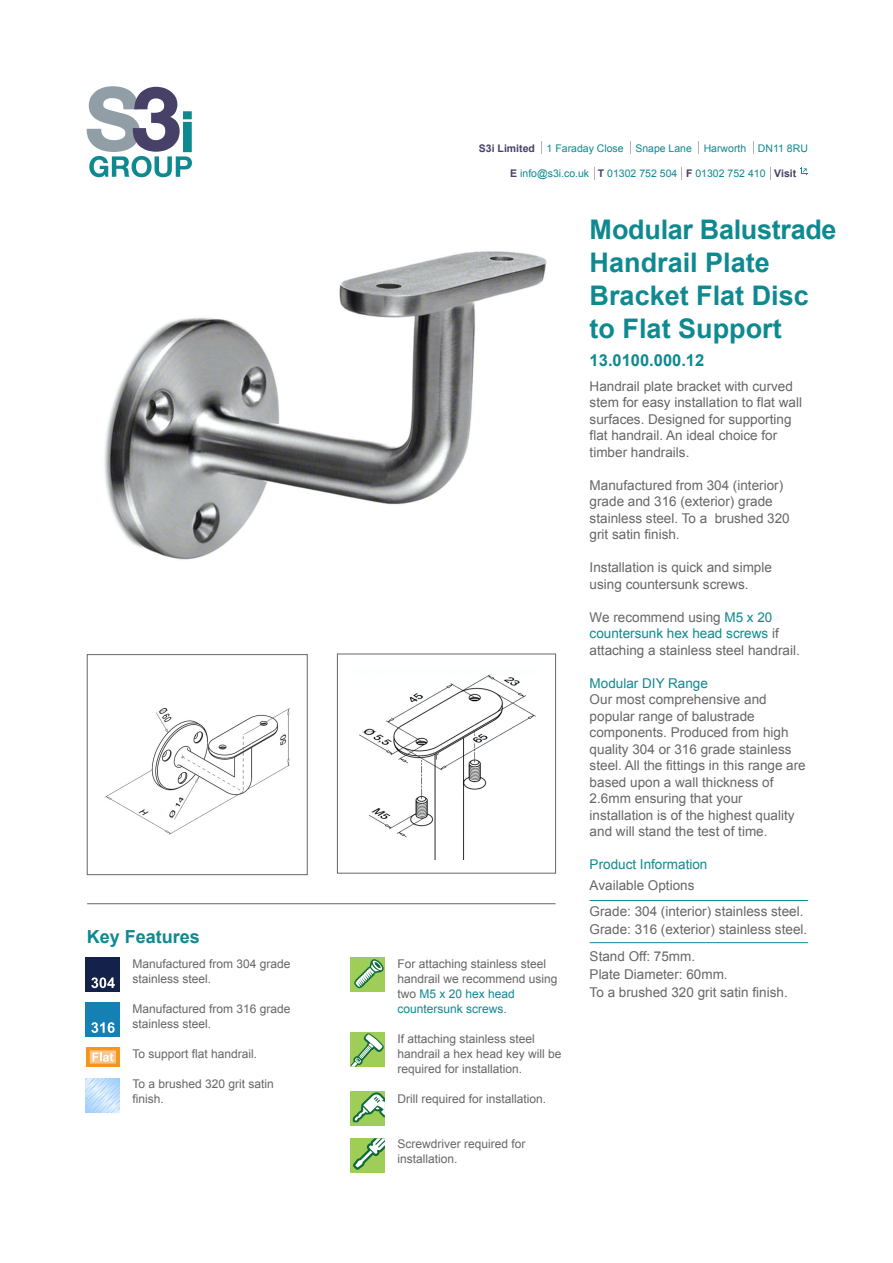
<style>
.page{position:relative;width:893px;height:1263px;background:#fff}
.page>*{position:absolute;margin:0;border:0;box-sizing:border-box;transform-origin:0 0}
.t1{font:700 27px/33px "Arial";color:#0f8990}
.t2{font:700 18px "Arial";color:#0f8990}
.t3{font:700 16.5px "Arial";color:#0f8990}
.t4{font:13.5px/16.5px "Arial";color:#676666}
.t5{font:13.5px "Arial";color:#0f8990}
.t6{font:12px/15px "Arial";color:#676666}
.t7{font:10.5px "Arial";color:#0f8990}
.s1{font-weight:700;color:#474067}
.s2{color:#0f8990}
</style>
<div class="page">
<img style="left:97px;top:177px;width:450px;height:383px">
<div style="left:87px;top:654px;width:220px;height:221px;background:#fff;border:1px solid #676666"></div>
<div style="left:337px;top:654px;width:219px;height:219px;background:#fff;border:1px solid #676666"></div>
<hr style="left:590px;top:942px;width:218px;height:1px;background:#0f8990">
<hr style="left:590px;top:900px;width:218px;height:1px;background:#0f8990">
<hr style="left:87px;top:903px;width:469px;height:1px;background:#676666">
<div style="left:86px;top:957px;width:34px;height:34px;background:#14224b"></div>
<svg style="left:91px;top:977px;width:24px;height:11px"></svg>
<div style="left:86px;top:1002px;width:34px;height:34px;background:#1480b3"></div>
<svg style="left:91px;top:1022px;width:24px;height:11px"></svg>
<svg style="left:86px;top:1047px;width:34px;height:20px"></svg>
<div style="left:351px;top:1033px;width:34px;height:34px;background:#9ecd58"></div>
<svg style="left:351px;top:1033px;width:33px;height:34px"></svg>
<div style="left:351px;top:957px;width:34px;height:34px;background:#9ecd58"></div>
<svg style="left:354px;top:959px;width:30px;height:29px"></svg>
<div style="left:351px;top:1092px;width:34px;height:34px;background:#9ecd58"></div>
<svg style="left:353px;top:1092px;width:32px;height:30px"></svg>
<img style="left:104px;top:708px;width:186px;height:127px">
<img style="left:359px;top:674px;width:177px;height:185px">
<img style="left:86px;top:1078px;width:34px;height:34px">
<div style="left:351px;top:1138px;width:34px;height:34px;background:#9ecd58"></div>
<svg style="left:353px;top:1138px;width:32px;height:32px"></svg>
<svg style="left:87px;top:86px;width:105px;height:91px"></svg>
<svg style="left:753px;top:141px;width:1px;height:13px"></svg>
<svg style="left:630px;top:141px;width:1px;height:13px"></svg>
<svg style="left:698px;top:141px;width:1px;height:13px"></svg>
<svg style="left:541px;top:141px;width:1px;height:13px"></svg>
<svg style="left:594px;top:167px;width:1px;height:13px"></svg>
<svg style="left:681px;top:167px;width:1px;height:13px"></svg>
<svg style="left:770px;top:167px;width:1px;height:13px"></svg>
<svg style="left:800px;top:168px;width:7px;height:7px"></svg>
<h2 class="t2" style="left:87px;top:924px;width:115px">Key Features</h2>
<p class="t6" style="left:133px;top:957px;width:160px">Manufactured from 304 grade stainless steel.</p>
<p class="t6" style="left:133px;top:1002px;width:160px">Manufactured from 316 grade stainless steel.</p>
<p class="t6" style="left:133px;top:1047px;width:126px">To support flat handrail.</p>
<p class="t6" style="left:133px;top:1077px;width:143px">To a brushed 320 grit satin finish.</p>
<p class="t7" style="left:479px;top:141px;width:330px"><span class="s1">S3i Limited</span> 1 Faraday Close Snape Lane Harworth DN11 8RU</p>
<p class="t7" style="left:510px;top:166px;width:287px"><span class="s1">E</span> info@s3i.co.uk <span class="s1">T</span> 01302 752 504 <span class="s1">F</span> 01302 752 410 <span class="s1">Visit</span></p>
<p class="t6" style="left:398px;top:957px;width:162px">For attaching stainless steel handrail we recommend using two <span class="s2">M5 x 20 hex head countersunk screws</span>.</p>
<p class="t6" style="left:398px;top:1032px;width:166px">If attaching stainless steel handrail a hex head key will be required for installation.</p>
<p class="t6" style="left:398px;top:1092px;width:150px">Drill required for installation.</p>
<p class="t6" style="left:398px;top:1137px;width:130px">Screwdriver required for installation.</p>
<h1 class="t1" style="left:590px;top:213px;width:248px">Modular Balustrade<br>Handrail Plate<br>Bracket Flat Disc to Flat Support</h1>
<p class="t3" style="left:590px;top:349px;width:116px">13.0100.000.12</p>
<p class="t4" style="left:590px;top:378px;width:214px">Handrail plate bracket with curved stem for easy installation to flat wall surfaces. Designed for supporting flat handrail. An ideal choice for timber handrails.</p>
<p class="t4" style="left:590px;top:477px;width:202px">Manufactured from 304 (interior) grade and 316 (exterior) grade stainless steel. To a brushed 320 grit satin finish.</p>
<p class="t4" style="left:590px;top:559px;width:184px">Installation is quick and simple using countersunk screws.</p>
<p class="t4" style="left:590px;top:609px;width:212px">We recommend using <span class="s2">M5 x 20 countersunk hex head screws</span> if attaching a stainless steel handrail.</p>
<p class="t5" style="left:590px;top:674px;width:120px">Modular DIY Range</p>
<p class="t4" style="left:590px;top:691px;width:218px">Our most comprehensive and popular range of balustrade components. Produced from high quality 304 or 316 grade stainless steel. All the fittings in this range are based upon a wall thickness of<br>2.6mm ensuring that your installation is of the highest quality and will stand the test of time.</p>
<p class="t5" style="left:590px;top:855px;width:119px">Product Information</p>
<p class="t4" style="left:590px;top:873px;width:215px;line-height:25.5px">Available Options<br>Grade: 304 (interior) stainless steel.</p>
<p class="t4" style="left:590px;top:915px;width:219px;line-height:27px">Grade: 316 (exterior) stainless steel.<br>Stand Off: 75mm.</p>
<p class="t4" style="left:590px;top:965px;width:200px;line-height:18px">Plate Diameter: 60mm.<br>To a brushed 320 grit satin finish.</p>
</div>
